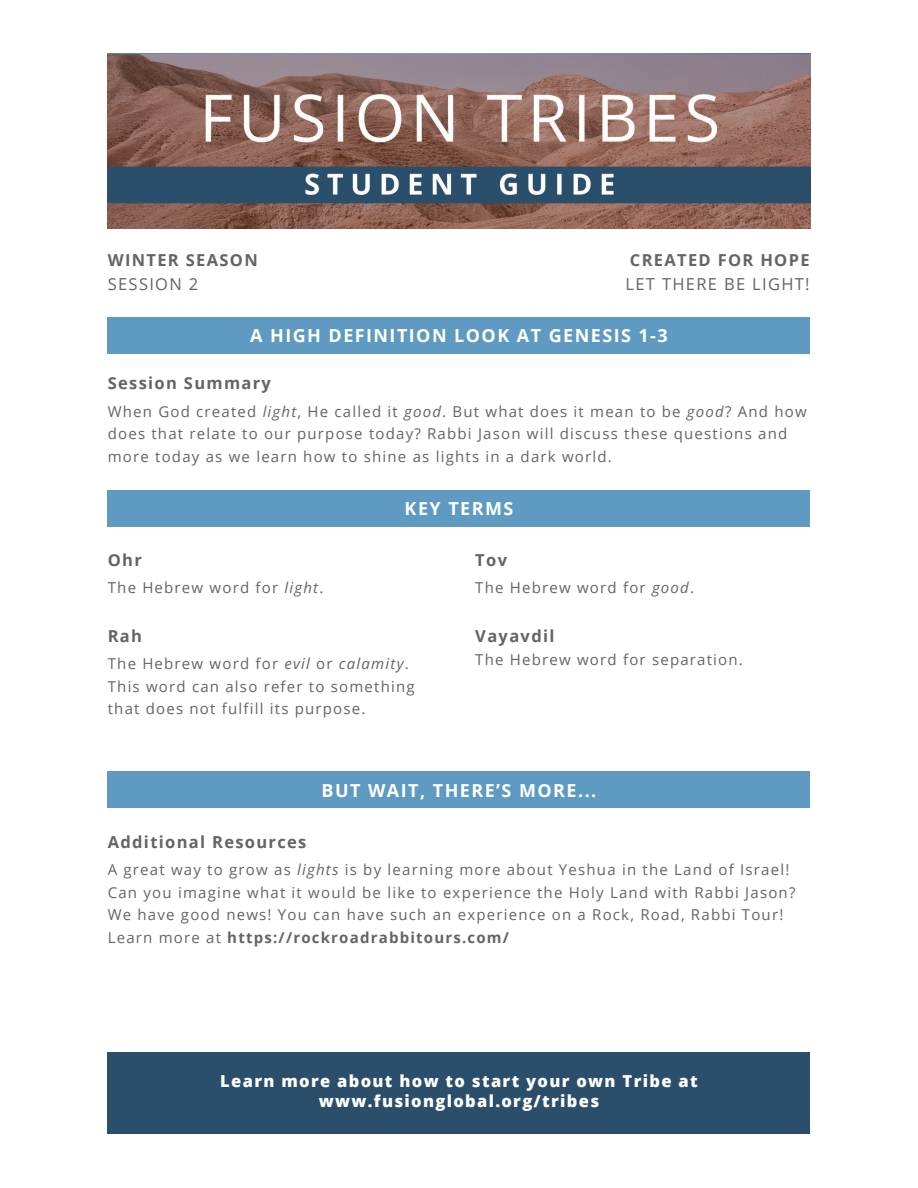
<style>
.page{position:relative;width:918px;height:1188px;background:#fff}
.page>*{position:absolute;margin:0;border:0;box-sizing:border-box;transform-origin:0 0}
.t1{font:700 18px "Open Sans";letter-spacing:.08em;color:#fff}
.t2{font:800 16.5px/19.8px "Open Sans";letter-spacing:.08em;color:#fff;text-align:center}
.t3{font:700 16.5px "Open Sans";letter-spacing:.08em;color:#636466}
.t4{font:16.5px "Open Sans";letter-spacing:.08em;color:#636466}
.t5{font:700 16.5px "Open Sans";letter-spacing:.08em;color:#646568}
.t6{font:15px/22.5px "Open Sans";letter-spacing:.08em;color:#636466}
.s1{font-style:italic}
.s2{font-weight:700}
</style>
<div class="page">
<img style="left:108px;top:54px;width:702px;height:175px">
<div style="left:108px;top:317px;width:702px;height:37px;background:#5e9ac1"></div>
<div style="left:108px;top:490px;width:702px;height:37px;background:#5e9ac1"></div>
<div style="left:108px;top:771px;width:702px;height:37px;background:#5e9ac1"></div>
<div style="left:108px;top:1052px;width:702px;height:82px;background:#2b4f6b"></div>
<p class="t3" style="left:108px;top:249px;width:152px">WINTER SEASON</p>
<p class="t4" style="left:108px;top:273px;width:92px">SESSION 2</p>
<p class="t4" style="left:626px;top:273px;width:186px">LET THERE BE LIGHT!</p>
<p class="t5" style="left:630px;top:249px;width:181px">CREATED FOR HOPE</p>
<p class="t1" style="left:250px;top:322px;width:419px">A HIGH DEFINITION LOOK AT GENESIS 1-3</p>
<p class="t3" style="left:108px;top:372px;width:165px">Session Summary</p>
<p class="t6" style="left:108px;top:400px;width:701px">When God created <span class="s1">light</span>, He called it <span class="s1">good</span>. But what does it mean to be <span class="s1">good</span>? And how does that relate to our purpose today? Rabbi Jason will discuss these questions and more today as we learn how to shine as lights in a dark world.</p>
<p class="t1" style="left:405px;top:496px;width:110px">KEY TERMS</p>
<p class="t3" style="left:108px;top:548px;width:36px">Ohr</p>
<p class="t3" style="left:475px;top:548px;width:33px">Tov</p>
<p class="t6" style="left:108px;top:576px;width:217px">The Hebrew word for <span class="s1">light</span>.</p>
<p class="t6" style="left:475px;top:576px;width:220px">The Hebrew word for <span class="s1">good</span>.</p>
<p class="t3" style="left:108px;top:624px;width:36px">Rah</p>
<p class="t3" style="left:475px;top:624px;width:81px">Vayavdil</p>
<p class="t6" style="left:108px;top:652px;width:308px">The Hebrew word for <span class="s1">evil</span> or <span class="s1">calamity</span>.<br>This word can also refer to something that does not fulfill its purpose.</p>
<p class="t6" style="left:475px;top:647px;width:269px">The Hebrew word for separation.</p>
<p class="t1" style="left:322px;top:777px;width:276px">BUT WAIT, THERE’S MORE...</p>
<p class="t3" style="left:108px;top:830px;width:200px">Additional Resources</p>
<p class="t6" style="left:108px;top:858px;width:689px">A great way to grow as <span class="s1">lights</span> is by learning more about Yeshua in the Land of Israel!<br>Can you imagine what it would be like to experience the Holy Land with Rabbi Jason?<br>We have good news! You can have such an experience on a Rock, Road, Rabbi Tour!<br>Learn more at <span class="s2">https://rockroadrabbitours.com/</span></p>
<p class="t2" style="left:220px;top:1070px;width:479px">Learn more about how to start your own Tribe at www.fusionglobal.org/tribes</p>
</div>
